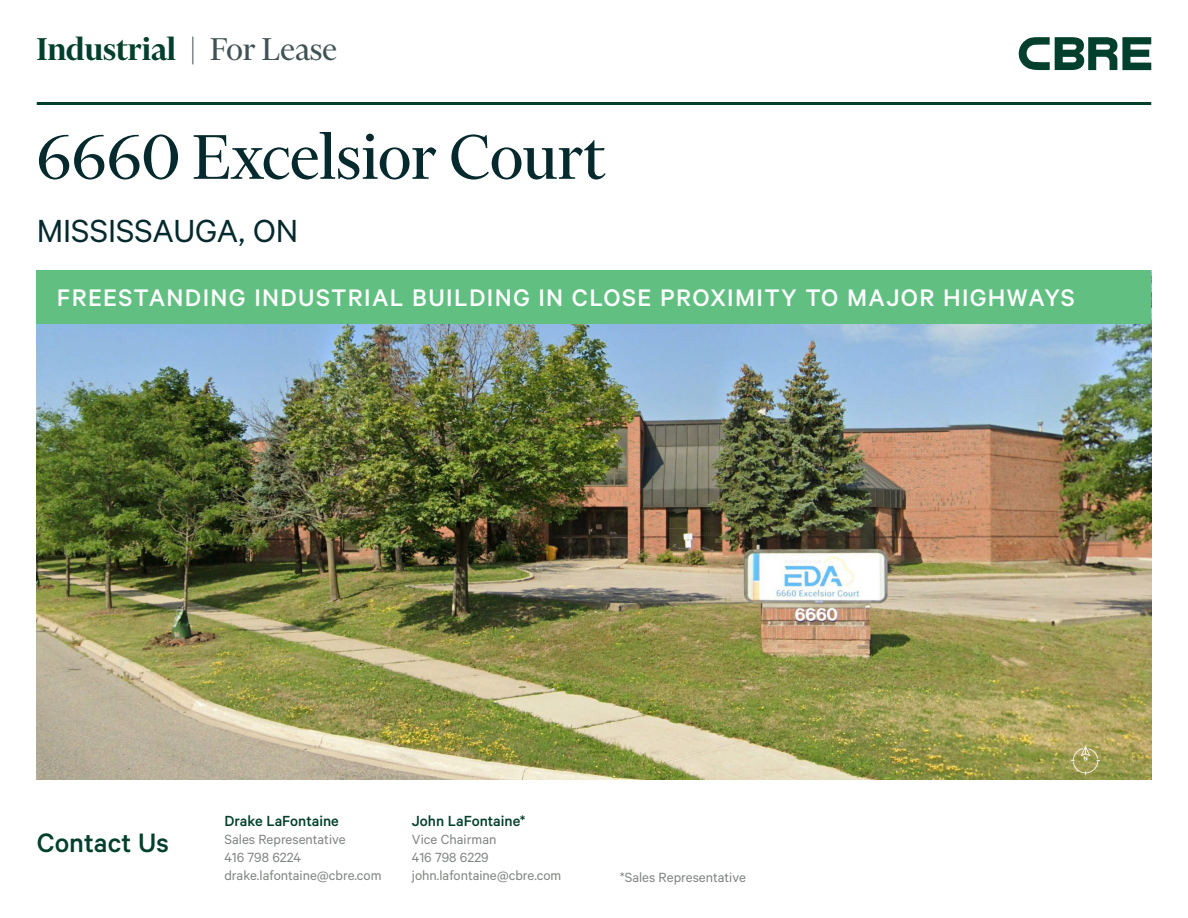
<style>
.page{position:relative;width:1188px;height:918px;background:#fff}
.page>*{position:absolute;margin:0;border:0;box-sizing:border-box;transform-origin:0 0}
.Heading_Large{font:72px "Financier Display";color:#05292c}
.t1{font:600 36px "Financier Display";color:#023f2c}
.Heading_Large-2{font:36px "Calibre";color:#05292c}
.Contact_Us{font:500 30px "Calibre";color:#023f2c}
.t2{font:500 27px "Calibre";letter-spacing:.05em;color:#fff}
.Broker_Name{font:500 16.5px "Calibre";color:#023f2c}
.Contact_Info{font:15px "Calibre";color:#808581}
.s1{font-weight:400;color:#415255}
</style>
<div class="page">
<img style="left:37px;top:324px;width:1114px;height:456px">
<svg style="left:1019px;top:37px;width:132px;height:33px"></svg>
<hr style="left:37px;top:102px;width:1114px;height:3px;background:#023f2c">
<img style="left:1071px;top:747px;width:28px;height:28px">
<div style="left:37px;top:270px;width:1114px;height:54px;background:#61bf82"></div>
<p class="t1" style="left:37px;top:25px;width:302px">Industrial <span class="s1">| For Lease</span></p>
<p class="Heading_Large" style="left:37px;top:119px;width:570px">6660 Excelsior Court</p>
<p class="Heading_Large-2" style="left:37px;top:210px;width:263px">MISSISSAUGA, ON</p>
<p class="t2" style="left:57px;top:281px;width:1019px">FREESTANDING INDUSTRIAL BUILDING IN CLOSE PROXIMITY TO MAJOR HIGHWAYS</p>
<p class="Contact_Us" style="left:37px;top:825px;width:134px">Contact Us</p>
<p class="Broker_Name" style="left:224px;top:811px;width:116px">Drake LaFontaine</p>
<p class="Contact_Info" style="left:224px;top:831px;width:123px">Sales Representative</p>
<p class="Contact_Info" style="left:224px;top:849px;width:78px">416 798 6224</p>
<p class="Contact_Info" style="left:224px;top:867px;width:159px">drake.lafontaine@cbre.com</p>
<p class="Contact_Info" style="left:620px;top:868px;width:128px">*Sales Representative</p>
<p class="Broker_Name" style="left:412px;top:811px;width:115px">John LaFontaine*</p>
<p class="Contact_Info" style="left:412px;top:831px;width:86px">Vice Chairman</p>
<p class="Contact_Info" style="left:412px;top:849px;width:78px">416 798 6229</p>
<p class="Contact_Info" style="left:412px;top:867px;width:151px">john.lafontaine@cbre.com</p>
</div>
